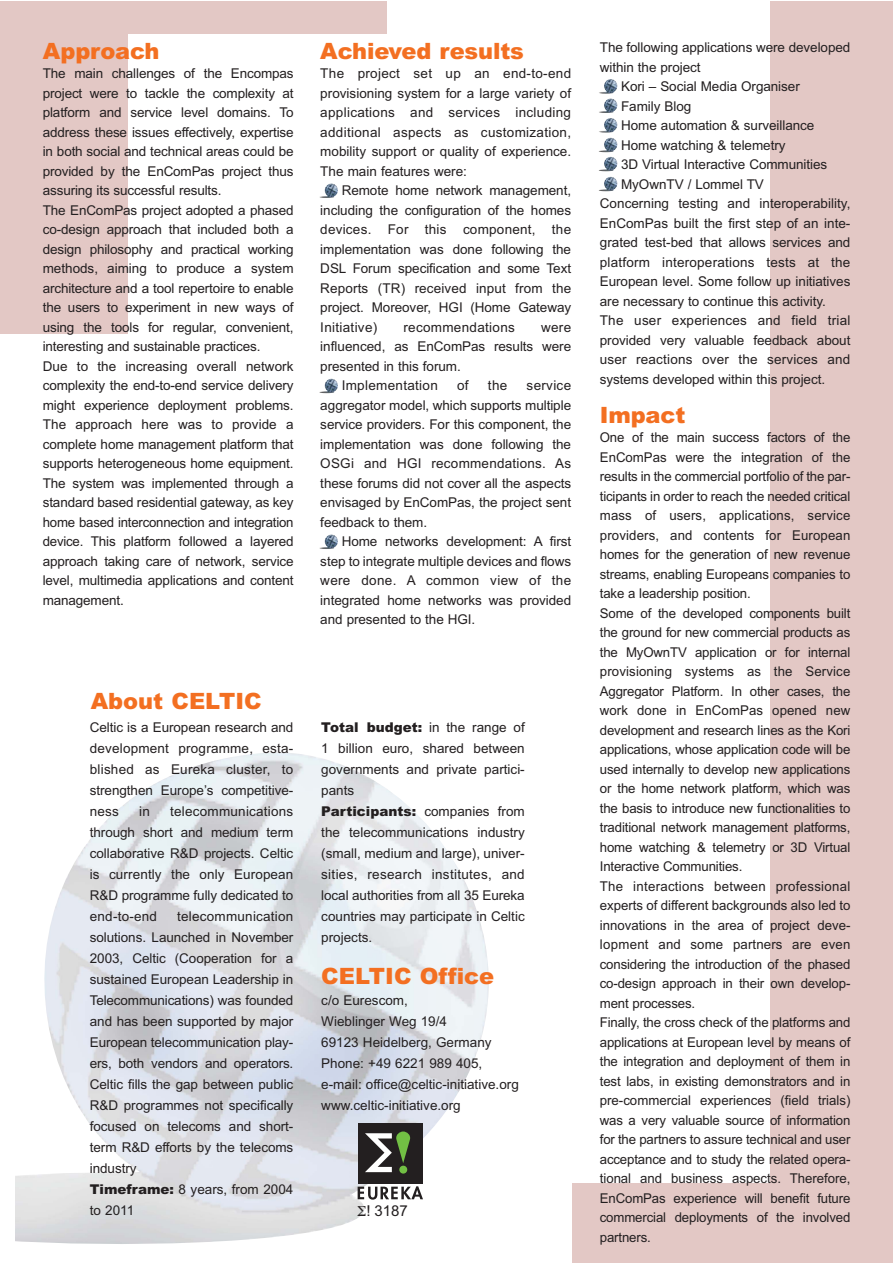
<style>
.page{position:relative;width:893px;height:1263px;background:#fff}
.page>*{position:absolute;margin:0;border:0;box-sizing:border-box;transform-origin:0 0}
.t1{font:900 22.5px "Arial";letter-spacing:-.005em;color:#f36f21}
.t2{font:15px "Arial";color:#231f20}
.t3{font:13.5px/19.5px "Arial";letter-spacing:-.01em;color:#231f20;text-align:justify}
.t4{font:13.5px "Arial";letter-spacing:.015em;color:#231f20}
.t5{font:13.5px "Arial";letter-spacing:.02em;color:#231f20}
.s1{font-weight:900}
</style>
<div class="page">
<div style="left:770px;top:1px;width:123px;height:1262px;background:#e3c8c5"></div>
<div style="left:0;top:1px;width:128px;height:333px;background:#e3c8c5"></div>
<div style="left:0;top:1px;width:386px;height:33px;background:#e3c8c5"></div>
<div style="left:572px;top:1183px;width:202px;height:80px;background:#e3c8c5"></div>
<img style="left:599px;top:79px;width:19px;height:15px">
<img style="left:599px;top:98px;width:19px;height:15px">
<img style="left:599px;top:118px;width:19px;height:15px">
<img style="left:599px;top:138px;width:19px;height:14px">
<img style="left:599px;top:157px;width:19px;height:14px">
<img style="left:599px;top:177px;width:19px;height:14px">
<img style="left:319px;top:183px;width:19px;height:15px">
<img style="left:319px;top:379px;width:19px;height:14px">
<img style="left:319px;top:534px;width:19px;height:15px">
<img style="left:16px;top:752px;width:473px;height:492px">
<div style="left:358px;top:1122px;width:65px;height:61px;background:#231f20"></div>
<div style="left:399px;top:1166px;width:8px;height:7px;background:#72bf44;border-radius:50%"></div>
<svg style="left:365px;top:1131px;width:46px;height:41px"></svg>
<svg style="left:358px;top:1186px;width:65px;height:13px"></svg>
<svg style="left:358px;top:1206px;width:8px;height:10px"></svg>
<h1 class="t1" style="left:43px;top:42px;width:118px">Approach</h1>
<p class="t3" style="left:43px;top:65px;width:252px;text-align:left">The main challenges of the Encompas project were to tackle the complexity at platform and service level domains. To address these issues effectively, expertise in both social and technical areas could be provided by the EnComPas project thus assuring its successful results.<br>The EnComPas project adopted a phased co-design approach that included both a design philosophy and practical working methods, aiming to produce a system architecture and a tool repertoire to enable the users to experiment in new ways of using the tools for regular, convenient, interesting and sustainable practices.<br>Due to the increasing overall network complexity the end-to-end service delivery might experience deployment problems.<br>The approach here was to provide a complete home management platform that supports heterogeneous home equipment.<br>The system was implemented through a standard based residential gateway, as key home based interconnection and integration device. This platform followed a layered approach taking care of network, service level, multimedia applications and content management.</p>
<h1 class="t1" style="left:320px;top:42px;width:205px">Achieved results</h1>
<p class="t3" style="left:320px;top:65px;width:252px">The project set up an end-to-end provisioning system for a large variety of applications and services including additional aspects as customization, mobility support or quality of experience.<br>The main features were:</p>
<p class="t3" style="left:320px;top:182px;width:252px;text-indent:21px">Remote home network management, including the configuration of the homes devices. For this component, the implementation was done following the DSL Forum specification and some Text Reports (TR) received input from the project. Moreover, HGI (Home Gateway Initiative)</p>
<p class="t5" style="left:403px;top:322px;width:113px">recommendations</p>
<p class="t3" style="left:541px;top:318px;width:32px">were</p>
<p class="t3" style="left:320px;top:338px;width:252px">influenced, as EnComPas results were</p>
<p class="t3" style="left:320px;top:357px;width:142px">presented in this forum.</p>
<p class="t5" style="left:342px;top:380px;width:98px">Implementation</p>
<p class="t3" style="left:457px;top:377px;width:13px">of</p>
<p class="t3" style="left:488px;top:377px;width:21px">the</p>
<p class="t3" style="left:320px;top:377px;width:252px;text-indent:206px">service aggregator model, which supports multiple service providers. For this component, the implementation was done following the OSGi and HGI recommendations. As these forums did not cover all the aspects envisaged by EnComPas, the project sent feedback to them.</p>
<p class="t3" style="left:320px;top:533px;width:252px;text-indent:21px">Home networks development: A first step to integrate multiple devices and flows were done. A common view of the integrated home networks was provided and presented to the HGI.</p>
<h1 class="t1" style="left:91px;top:693px;width:172px">About CELTIC</h1>
<p class="t3" style="left:90px;top:718px;width:205px;line-height:21px">Celtic is a European research and development programme, esta&shy;blished as Eureka cluster, to strengthen Europe’s competitive&shy;ness</p>
<p class="t3" style="left:90px;top:802px;width:205px;line-height:21px;text-indent:80px">telecommunications through short and medium term collaborative R&amp;D projects. Celtic is currently the only European R&amp;D programme fully dedicated to end-to-end</p>
<p class="t3" style="left:139px;top:803px;width:12px">in</p>
<p class="t3" style="left:90px;top:907px;width:205px;line-height:21px;text-align:left;text-indent:87px">telecommunication solutions. Launched in November<br>2003, Celtic (Cooperation for a sustained European Leadership in<br>Telecommunications) was founded and has been supported by major<br>European telecommunication play&shy;ers, both vendors and operators.<br>Celtic fills the gap between public<br>R&amp;D programmes not specifically focused on telecoms and short&shy;term R&amp;D efforts by the telecoms industry<br><span class="s1">Timeframe:</span> 8 years, from 2004 to 2011</p>
<p class="t3" style="left:321px;top:718px;width:205px;line-height:21px;text-align:left"><span class="s1">Total budget:</span> in the range of<br>1 billion euro, shared between governments and private partici&shy;pants<br><span class="s1">Participants:</span> companies from the telecommunications industry (small, medium and large), univer&shy;sities, research institutes, and local authorities from all 35 Eureka countries may participate in Celtic projects.</p>
<h1 class="t1" style="left:321px;top:968px;width:174px">CELTIC Office</h1>
<p class="t3" style="left:321px;top:991px;width:199px;line-height:21px;text-align:left">c/o Eurescom,<br>Wieblinger Weg 19/4<br>69123 Heidelberg, Germany<br>Phone: +49 6221 989 405, e-mail: office@celtic-initiative.org www.celtic-initiative.org</p>
<p class="t2" style="left:367px;top:1205px;width:43px">! 3187</p>
<p class="t3" style="left:600px;top:39px;width:252px">The following applications were developed</p>
<p class="t3" style="left:600px;top:59px;width:102px">within the project</p>
<p class="t3" style="left:621px;top:78px;width:180px">Kori – Social Media Organiser</p>
<p class="t3" style="left:621px;top:98px;width:72px">Family Blog</p>
<p class="t3" style="left:621px;top:117px;width:195px">Home automation &amp; surveillance</p>
<p class="t3" style="left:621px;top:137px;width:166px">Home watching &amp; telemetry</p>
<p class="t3" style="left:621px;top:156px;width:208px">3D Virtual Interactive Communities</p>
<p class="t3" style="left:621px;top:176px;width:144px">MyOwnTV / Lommel TV</p>
<p class="t3" style="left:600px;top:195px;width:252px">Concerning testing and interoperability,</p>
<p class="t3" style="left:600px;top:215px;width:252px">EnComPas built the first step of an inte-</p>
<p class="t3" style="left:600px;top:234px;width:252px">grated test-bed that allows services and</p>
<p class="t4" style="left:600px;top:257px;width:252px">platform interoperations tests at the</p>
<p class="t3" style="left:600px;top:273px;width:252px">European level. Some follow up initiatives</p>
<p class="t3" style="left:600px;top:293px;width:228px">are necessary to continue this activity.</p>
<p class="t4" style="left:600px;top:316px;width:252px">The user experiences and field trial</p>
<p class="t3" style="left:600px;top:332px;width:252px">provided very valuable feedback about</p>
<p class="t4" style="left:600px;top:355px;width:252px">user reactions over the services and</p>
<p class="t3" style="left:600px;top:371px;width:227px">systems developed within this project.</p>
<h1 class="t1" style="left:600px;top:407px;width:87px">Impact</h1>
<p class="t3" style="left:600px;top:429px;width:252px;text-align:left">One of the main success factors of the EnComPas were the integration of the results in the commercial portfolio of the par&shy;ticipants in order to reach the needed critical mass of users, applications, service providers, and contents for European homes for the generation of new revenue streams, enabling Europeans companies to take a leadership position.<br>Some of the developed components built the ground for new commercial products as the MyOwnTV application or for internal provisioning systems as the Service Aggregator Platform. In other cases, the work done in EnComPas opened new development and research lines as the Kori applications, whose application code will be used internally to develop new applications or the home network platform, which was the basis to introduce new functionalities to traditional network management platforms, home watching &amp; telemetry or 3D Virtual Interactive Communities.<br>The interactions between professional experts of different backgrounds also led to innovations in the area of project deve&shy;lopment and some partners are even considering the introduction of the phased co-design approach in their own develop&shy;ment processes.<br>Finally, the cross check of the platforms and applications at European level by means of the integration and deployment of them in test labs, in existing demonstrators and in pre-commercial experiences (field trials) was a very valuable source of information for the partners to assure technical and user acceptance and to study the related opera&shy;tional and business aspects. Therefore, EnComPas experience will benefit future commercial deployments of the involved partners.</p>
</div>
